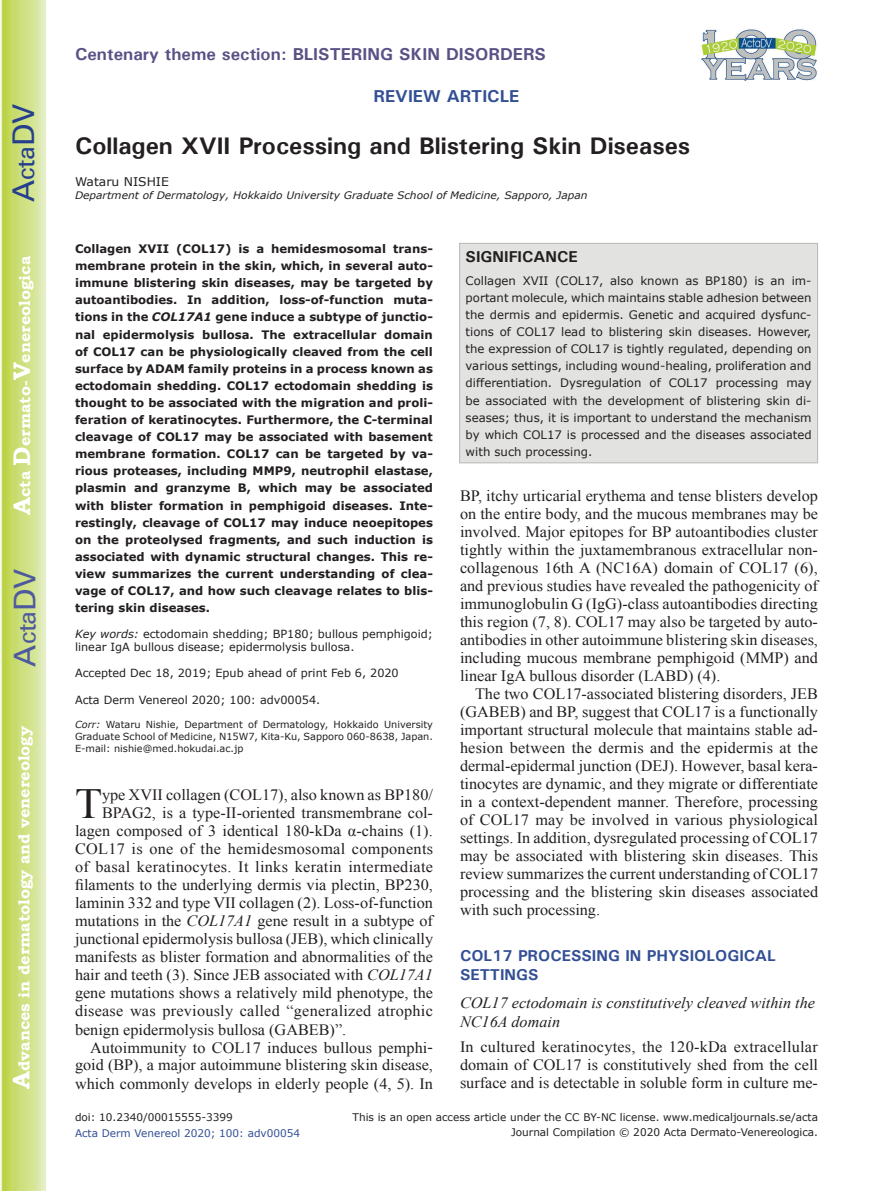
<style>
.page{position:relative;width:893px;height:1191px;background:#fff}
.page>*{position:absolute;margin:0;border:0;box-sizing:border-box;transform-origin:0 0}
.t1{font:42.9px "Times New Roman";color:#231f20}
.t2{font:30px "Univers";color:#4d5a9e}
.t3{font:30px "Univers";color:#253f8e}
.t4{font:700 24px "Univers";color:#231f20}
.t5{font:700 17.25px "Univers";color:#5a5085}
.t6{font:700 17.25px "Univers";color:#324f95}
.t7{font:15.75px/18px "Times New Roman";color:#231f20;text-align:justify}
.t8{font:15.75px "Times New Roman";letter-spacing:.02em;color:#231f20}
.t9{font:700 15.75px "Bookman Old Style";color:#fff}
.t10{font:italic 15.75px/18.9px "Times New Roman";color:#231f20}
.t11{font:700 15.75px/18.9px "Univers";color:#324f95}
.t12{font:700 15.75px "Univers";color:#231f20}
.t13{font:12px "Verdana";color:#231f20}
.t14{font:700 11.7px/17.1px "Verdana";color:#231f20;text-align:justify}
.t15{font:11.7px/17.1px "Verdana";color:#231f20;text-align:justify}
.t16{font:11.25px/13.5px "Verdana";color:#231f20}
.t17{font:10.5px "Verdana";color:#231f20}
.t18{font:10.5px "Verdana";color:#324f95}
.t19{font:italic 10.35px "Verdana";color:#231f20}
.t20{font:9.75px/11.7px "Verdana";color:#231f20;text-align:justify}
.s1{font-size:24px}
.s2{font-style:italic}
</style>
<div class="page">
<svg style="left:1px;top:0;width:45px;height:1191px;background:#cfe084"></svg>
<img style="left:701px;top:29px;width:116px;height:52px">
<div style="left:459px;top:243px;width:359px;height:220px;background:#e2e2e1;border:1px solid #bab5b4"></div>
<h2 class="t3" style="left:6px;top:202px;width:100px;rotate:-90deg">A<span class="s1">cta</span>DV</h2>
<p class="t9" style="left:15px;top:515px;width:260px;rotate:-90deg"><span class="s1">A</span>cta <span class="s1">D</span>ermato-<span class="s1">V</span>enereologica</p>
<h2 class="t2" style="left:7px;top:666px;width:100px;rotate:-90deg">A<span class="s1">cta</span>DV</h2>
<p class="t9" style="left:15px;top:1088px;width:364px;rotate:-90deg"><span class="s1">A</span>dvances in dermatology and venereology</p>
<p class="t5" style="left:75px;top:43px;width:472px">Centenary theme section: BLISTERING SKIN DISORDERS</p>
<p class="t6" style="left:374px;top:85px;width:147px">REVIEW ARTICLE</p>
<h3 class="t4" style="left:75px;top:130px;width:617px">Collagen XVII Processing and Blistering Skin Diseases</h3>
<p class="t13" style="left:75px;top:174px;width:95px">Wataru NISHIE</p>
<p class="t19" style="left:75px;top:189px;width:514px">Department of Dermatology, Hokkaido University Graduate School of Medicine, Sapporo, Japan</p>
<p class="t14" style="left:75px;top:240px;width:359px">Collagen XVII (COL17) is a hemidesmosomal trans&shy;membrane protein in the skin, which, in several auto&shy;immune blistering skin diseases, may be targeted by autoantibodies. In addition, loss-of-function muta&shy;tions in the <span class="s2">COL17A1</span> gene induce a subtype of junctio&shy;nal epidermolysis bullosa. The extracellular domain of COL17 can be physiologically cleaved from the cell surface by ADAM family proteins in a process known as ectodomain shedding. COL17 ectodomain shedding is thought to be associated with the migration and proli&shy;feration of keratinocytes. Furthermore, the C-terminal cleavage of COL17 may be associated with basement membrane formation. COL17 can be targeted by va&shy;rious proteases, including MMP9, neutrophil elastase, plasmin and granzyme B, which may be associated with blister formation in pemphigoid diseases. Inte&shy;restingly, cleavage of COL17 may induce neoepitopes on the proteolysed fragments, and such induction is associated with dynamic structural changes. This re&shy;view summarizes the current understanding of clea&shy;vage of COL17, and how such cleavage relates to blis&shy;tering skin diseases.</p>
<p class="t16" style="left:75px;top:627px;width:359px"><span class="s2">Key words:</span> ectodomain shedding; BP180; bullous pemphigoid; linear IgA bullous disease; epidermolysis bullosa.</p>
<p class="t16" style="left:75px;top:667px;width:325px">Accepted Dec 18, 2019; Epub ahead of print Feb 6, 2020</p>
<p class="t16" style="left:75px;top:693px;width:247px">Acta Derm Venereol 2020; 100: adv00054.</p>
<p class="t20" style="left:75px;top:719px;width:359px"><span class="s2">Corr:</span> Wataru Nishie, Department of Dermatology, Hokkaido University Graduate School of Medicine, N15W7, Kita-Ku, Sapporo 060-8638, Japan.<br>E-mail: nishie@med.hokudai.ac.jp</p>
<h1 class="t1" style="left:75px;top:775px;width:29px">T</h1>
<p class="t7" style="left:102px;top:786px;width:332px">ype XVII collagen (COL17), also known as BP180/</p>
<p class="t7" style="left:102px;top:804px;width:332px">BPAG2, is a type-II-oriented transmembrane col-</p>
<p class="t7" style="left:75px;top:822px;width:359px">lagen composed of 3 identical 180-kDa α-chains (1).</p>
<p class="t8" style="left:75px;top:838px;width:360px">COL17 is one of the hemidesmosomal components</p>
<p class="t8" style="left:75px;top:856px;width:360px">of basal keratinocytes. It links keratin intermediate</p>
<p class="t7" style="left:75px;top:876px;width:360px">filaments to the underlying dermis via plectin, BP230,</p>
<p class="t7" style="left:75px;top:894px;width:359px">laminin 332 and type VII collagen (2). Loss-of-function</p>
<p class="t7" style="left:75px;top:912px;width:359px">mutations in the <span class="s2">COL17A1</span> gene result in a subtype of</p>
<p class="t7" style="left:75px;top:930px;width:360px">junctional epidermolysis bullosa (JEB), which clinically</p>
<p class="t7" style="left:75px;top:948px;width:360px">manifests as blister formation and abnormalities of the</p>
<p class="t7" style="left:75px;top:966px;width:359px">hair and teeth (3). Since JEB associated with <span class="s2">COL17A1</span></p>
<p class="t7" style="left:75px;top:984px;width:360px">gene mutations shows a relatively mild phenotype, the</p>
<p class="t7" style="left:75px;top:1002px;width:359px">disease was previously called “generalized atrophic</p>
<p class="t7" style="left:75px;top:1020px;width:273px">benign epidermolysis bullosa (GABEB)”.</p>
<p class="t7" style="left:90px;top:1038px;width:344px">Autoimmunity to COL17 induces bullous pemphi-</p>
<p class="t7" style="left:75px;top:1056px;width:359px">goid (BP), a major autoimmune blistering skin disease,</p>
<p class="t7" style="left:75px;top:1074px;width:359px">which commonly develops in elderly people (4, 5). In</p>
<p class="t12" style="left:466px;top:246px;width:114px">SIGNIFICANCE</p>
<p class="t15" style="left:466px;top:272px;width:347px">Collagen XVII (COL17, also known as BP180) is an im&shy;portant molecule, which maintains stable adhesion between the dermis and epidermis. Genetic and acquired dysfunc&shy;tions of COL17 lead to blistering skin diseases. However, the expression of COL17 is tightly regulated, depending on various settings, including wound-healing, proliferation and differentiation. Dysregulation of COL17 processing may be associated with the development of blistering skin di&shy;seases; thus, it is important to understand the mechanism by which COL17 is processed and the diseases associated with such processing.</p>
<p class="t7" style="left:460px;top:486px;width:360px">BP, itchy urticarial erythema and tense blisters develop on the entire body, and the mucous membranes may be involved. Major epitopes for BP autoantibodies cluster tightly within the juxtamembranous extracellular non&shy;collagenous 16th A (NC16A) domain of COL17 (6), and previous studies have revealed the pathogenicity of immunoglobulin G (IgG)-class autoantibodies directing this region (7, 8). COL17 may also be targeted by auto&shy;antibodies in other autoimmune blistering skin diseases, including mucous membrane pemphigoid (MMP) and linear IgA bullous disorder (LABD) (4).</p>
<p class="t7" style="left:460px;top:684px;width:360px;text-indent:15px">The two COL17-associated blistering disorders, JEB (GABEB) and BP, suggest that COL17 is a functionally important structural molecule that maintains stable ad&shy;hesion between the dermis and the epidermis at the dermal-epidermal junction (DEJ). However, basal kera&shy;tinocytes are dynamic, and they migrate or differentiate in a context-dependent manner. Therefore, processing of COL17 may be involved in various physiological settings. In addition, dysregulated processing of COL17 may be associated with blistering skin diseases. This review summarizes the current understanding of COL17 processing and the blistering skin diseases associated with such processing.</p>
<p class="t11" style="left:460px;top:946px;width:317px">COL17 PROCESSING IN PHYSIOLOGICAL<br>SETTINGS</p>
<p class="t10" style="left:460px;top:992px;width:357px">COL17 ectodomain is constitutively cleaved within the<br>NC16A domain</p>
<p class="t7" style="left:460px;top:1037px;width:359px">In cultured keratinocytes, the 120-kDa extracellular domain of COL17 is constitutively shed from the cell surface and is detectable in soluble form in culture me-</p>
<p class="t17" style="left:75px;top:1110px;width:159px">doi: 10.2340/00015555-3399</p>
<p class="t18" style="left:75px;top:1126px;width:227px">Acta Derm Venereol 2020; 100: adv00054</p>
<p class="t17" style="left:353px;top:1110px;width:467px">This is an open access article under the CC BY-NC license. www.medicaljournals.se/acta</p>
<p class="t17" style="left:511px;top:1125px;width:308px">Journal Compilation © 2020 Acta Dermato-Venereologica.</p>
</div>
